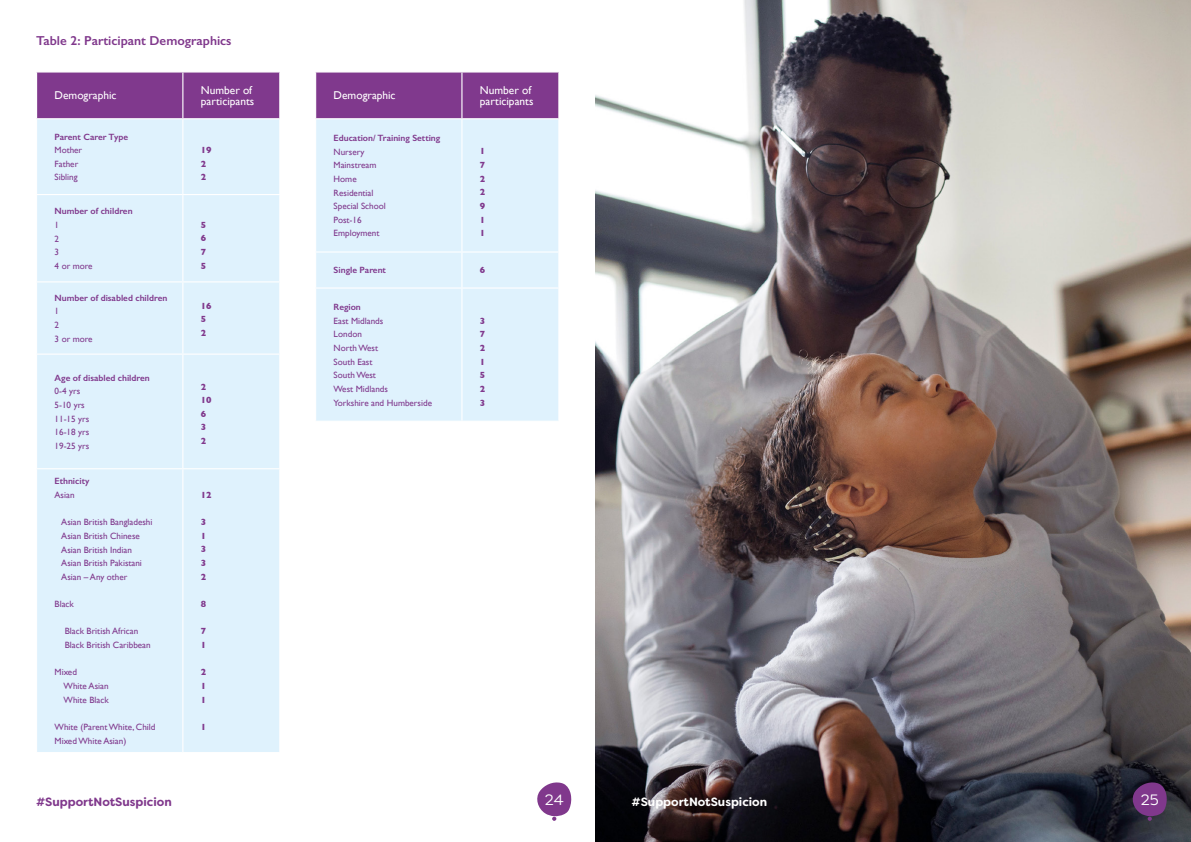
<style>
.page{position:relative;width:1191px;height:842px;background:#fff}
.page>*{position:absolute;margin:0;border:0;box-sizing:border-box;transform-origin:0 0}
.t1{font:15px "Filson Soft";color:#fff}
.t2{font:600 13px "Gill Sans";color:#80388c}
.t3{font:700 12px "Filson Soft";color:#80388c}
.t4{font:700 12px "Filson Soft";color:#fff}
.t5{font:11.4px/11.4px "Gill Sans";color:#fff}
.t6{font:9.1px/13.6px "Gill Sans";color:#80388c}
.t7{font:600 9.1px "Gill Sans";color:#80388c}
.t8{font:700 9.1px/13.6px "Gill Sans";color:#80388c;text-align:justify}
</style>
<div class="page">
<svg style="left:537px;top:782px;width:35px;height:39px"></svg>
<img style="left:595px;top:0;width:596px;height:842px">
<svg style="left:1130px;top:781px;width:37px;height:40px"></svg>
<div style="left:37px;top:73px;width:242px;height:45px;background:#80398d"></div>
<div style="left:37px;top:119px;width:242px;height:633px;background:#dff2fd"></div>
<hr style="left:182px;top:73px;width:1px;height:45px;background:#fff">
<hr style="left:182px;top:119px;width:1px;height:75px;background:#fff">
<hr style="left:36px;top:194px;width:147px;height:1px;background:#fff">
<hr style="left:183px;top:194px;width:97px;height:1px;background:#fff">
<hr style="left:182px;top:195px;width:1px;height:86px;background:#fff">
<hr style="left:36px;top:281px;width:147px;height:1px;background:#fff">
<hr style="left:183px;top:281px;width:97px;height:1px;background:#fff">
<hr style="left:182px;top:282px;width:1px;height:72px;background:#fff">
<hr style="left:36px;top:354px;width:147px;height:1px;background:#fff">
<hr style="left:183px;top:354px;width:97px;height:1px;background:#fff">
<hr style="left:182px;top:355px;width:1px;height:113px;background:#fff">
<hr style="left:36px;top:468px;width:147px;height:1px;background:#fff">
<hr style="left:183px;top:468px;width:97px;height:1px;background:#fff">
<hr style="left:182px;top:469px;width:1px;height:283px;background:#fff">
<div style="left:316px;top:73px;width:242px;height:45px;background:#80398d"></div>
<div style="left:316px;top:119px;width:242px;height:302px;background:#dff2fd"></div>
<hr style="left:461px;top:73px;width:1px;height:45px;background:#fff">
<hr style="left:461px;top:119px;width:1px;height:132px;background:#fff">
<hr style="left:315px;top:251px;width:147px;height:2px;background:#fff">
<hr style="left:462px;top:251px;width:97px;height:2px;background:#fff">
<hr style="left:461px;top:253px;width:1px;height:34px;background:#fff">
<hr style="left:315px;top:287px;width:147px;height:2px;background:#fff">
<hr style="left:462px;top:287px;width:97px;height:2px;background:#fff">
<hr style="left:461px;top:289px;width:1px;height:132px;background:#fff">
<h2 class="t2" style="left:36px;top:33px;width:197px">Table 2: Participant Demographics</h2>
<p class="t5" style="left:55px;top:90px;width:63px">Demographic</p>
<p class="t5" style="left:201px;top:84px;width:55px">Number of participants</p>
<p class="t7" style="left:55px;top:131px;width:75px">Parent Carer Type</p>
<p class="t6" style="left:55px;top:143px;width:29px">Mother<br>Father<br>Sibling</p>
<p class="t8" style="left:201px;top:143px;width:12px;text-align:left">19<br>2<br>2</p>
<p class="t7" style="left:55px;top:206px;width:79px">Number of children</p>
<p class="t6" style="left:55px;top:218px;width:40px">1<br>2<br>3<br>4 or more</p>
<p class="t8" style="left:201px;top:218px;width:7px">5<br>6<br>7<br>5</p>
<p class="t7" style="left:55px;top:292px;width:114px">Number of disabled children</p>
<p class="t6" style="left:55px;top:304px;width:40px">1<br>2<br>3 or more</p>
<p class="t8" style="left:201px;top:299px;width:12px;text-align:left">16<br>5<br>2</p>
<p class="t7" style="left:55px;top:372px;width:97px">Age of disabled children</p>
<p class="t6" style="left:55px;top:384px;width:36px">0-4 yrs<br>5-10 yrs<br>11-15 yrs<br>16-18 yrs<br>19-25 yrs</p>
<p class="t8" style="left:201px;top:379px;width:12px;text-align:left">2<br>10<br>6<br>3<br>2</p>
<p class="t7" style="left:55px;top:476px;width:36px">Ethnicity</p>
<p class="t6" style="left:55px;top:488px;width:21px">Asian</p>
<p class="t6" style="left:61px;top:515px;width:93px">Asian British Bangladeshi<br>Asian British Chinese<br>Asian British Indian<br>Asian British Pakistani<br>Asian – Any other</p>
<p class="t6" style="left:55px;top:597px;width:21px">Black</p>
<p class="t6" style="left:65px;top:624px;width:87px">Black British African<br>Black British Caribbean</p>
<p class="t6" style="left:64px;top:665px;width:47px;text-indent:-9px">Mixed<br>White Asian<br>White Black</p>
<p class="t6" style="left:55px;top:720px;width:102px">White (Parent White, Child<br>Mixed White Asian)</p>
<p class="t8" style="left:201px;top:488px;width:12px">12</p>
<p class="t8" style="left:201px;top:515px;width:7px">3<br>1<br>3<br>3<br>2</p>
<p class="t8" style="left:201px;top:597px;width:7px">8</p>
<p class="t8" style="left:201px;top:624px;width:7px">7<br>1</p>
<p class="t8" style="left:201px;top:665px;width:7px">2<br>1<br>1</p>
<p class="t8" style="left:201px;top:720px;width:7px">1</p>
<p class="t5" style="left:334px;top:90px;width:63px">Demographic</p>
<p class="t5" style="left:480px;top:84px;width:55px">Number of participants</p>
<p class="t7" style="left:334px;top:132px;width:108px">Education/ Training Setting</p>
<p class="t6" style="left:334px;top:145px;width:54px">Nursery<br>Mainstream<br>Home<br>Residential<br>Special School<br>Post-16<br>Employment</p>
<p class="t8" style="left:480px;top:144px;width:7px">1<br>7<br>2<br>2<br>9<br>1<br>1</p>
<p class="t7" style="left:334px;top:265px;width:54px">Single Parent</p>
<p class="t8" style="left:480px;top:263px;width:7px">6</p>
<p class="t7" style="left:334px;top:302px;width:29px">Region</p>
<p class="t6" style="left:334px;top:314px;width:100px">East Midlands<br>London<br>North West<br>South East<br>South West<br>West Midlands<br>Yorkshire and Humberside</p>
<p class="t8" style="left:480px;top:314px;width:7px">3<br>7<br>2<br>1<br>5<br>2<br>3</p>
<h3 class="t3" style="left:36px;top:794px;width:137px">#SupportNotSuspicion</h3>
<h1 class="t1" style="left:545px;top:790px;width:21px">24</h1>
<h3 class="t4" style="left:631px;top:794px;width:137px">#SupportNotSuspicion</h3>
<h1 class="t1" style="left:1140px;top:790px;width:19px">25</h1>
</div>
